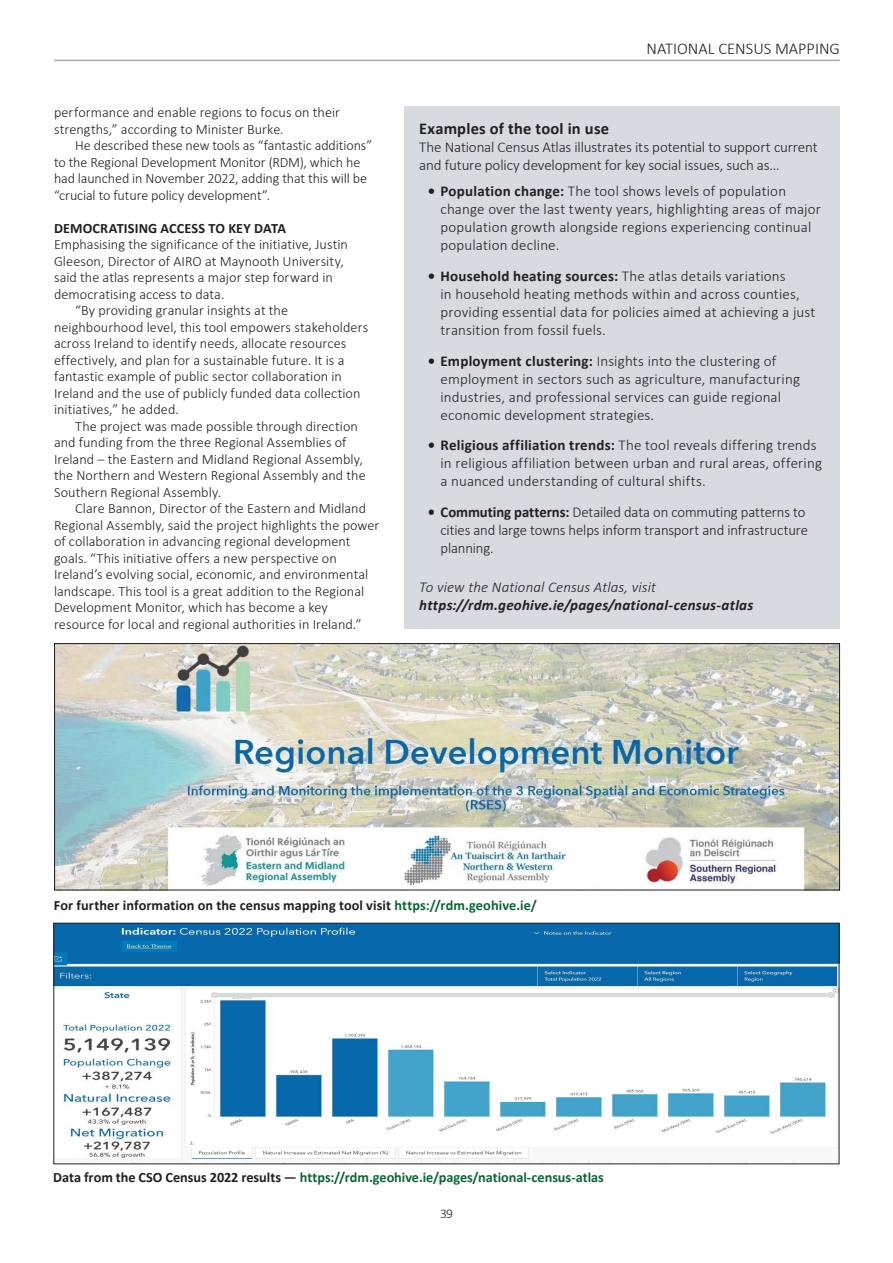
<style>
.page{position:relative;width:893px;height:1263px;background:#fff}
.page>*{position:absolute;margin:0;border:0;box-sizing:border-box;transform-origin:0 0}
.t1{font:700 16.5px "Calibri";letter-spacing:.015em;color:#231f20}
.t2{font:300 16.5px "Calibri";color:#231f20}
.t3{font:300 15px/18px "Calibri";letter-spacing:.01em;color:#231f20}
.t4{font:300 15px/18px "Calibri";letter-spacing:-.01em;color:#231f20}
.t5{font:italic 700 15px/18px "Calibri";letter-spacing:.015em;color:#231f20}
.t6{font:300 14.25px/16.5px "Calibri";color:#231f20}
.t7{font:700 14.25px "Calibri";letter-spacing:.01em;color:#231f20}
.t8{font:700 14.25px "Calibri";color:#0c6635}
.t9{font:300 13.5px "Calibri";color:#231f20}
.s1{font-weight:700}
.s2{font-weight:300}
.s3{color:#0c6635}
.s4{color:#231f20}
</style>
<div class="page">
<div style="left:404px;top:107px;width:436px;height:522px;background:#d7dadf"></div>
<hr style="left:54px;top:60px;width:786px;height:1px;background:#a8a9ad">
<img style="left:56px;top:645px;width:782px;height:243px">
<div style="left:54px;top:643px;width:786px;height:247px;border:1px solid #231f20"></div>
<img style="left:55px;top:925px;width:782px;height:237px">
<div style="left:53px;top:923px;width:786px;height:241px;border:1px solid #231f20"></div>
<p class="t6" style="left:54px;top:104px;width:288px">performance and enable regions to focus on their strengths,” according to Minister Burke.</p>
<p class="t6" style="left:54px;top:137px;width:320px;text-indent:21px">He described these new tools as “fantastic additions” to the Regional Development Monitor (RDM), which he had launched in November 2022, adding that this will be “crucial to future policy development”.</p>
<p class="t7" style="left:54px;top:218px;width:234px">DEMOCRATISING ACCESS TO KEY DATA</p>
<p class="t6" style="left:54px;top:236px;width:296px">Emphasising the significance of the initiative, Justin Gleeson, Director of AIRO at Maynooth University, said the atlas represents a major step forward in democratising access to data.</p>
<p class="t6" style="left:54px;top:302px;width:316px;text-indent:21px">“By providing granular insights at the neighbourhood level, this tool empowers stakeholders across Ireland to identify needs, allocate resources effectively, and plan for a sustainable future. It is a fantastic example of public sector collaboration in Ireland and the use of publicly funded data collection initiatives,” he added.</p>
<p class="t6" style="left:54px;top:418px;width:313px;text-indent:21px">The project was made possible through direction and funding from the three Regional Assemblies of Ireland – the Eastern and Midland Regional Assembly, the Northern and Western Regional Assembly and the Southern Regional Assembly.</p>
<p class="t6" style="left:54px;top:500px;width:327px;text-indent:21px">Clare Bannon, Director of the Eastern and Midland Regional Assembly, said the project highlights the power of collaboration in advancing regional development goals. “This initiative offers a new perspective on Ireland’s evolving social, economic, and environmental landscape. This tool is a great addition to the Regional Development Monitor, which has become a key resource for local and regional authorities in Ireland.”</p>
<p class="t2" style="left:647px;top:39px;width:195px">NATIONAL CENSUS MAPPING</p>
<p class="t1" style="left:419px;top:116px;width:191px">Examples of the tool in use</p>
<p class="t4" style="left:419px;top:137px;width:400px">The National Census Atlas illustrates its potential to support current and future policy development for key social issues, such as…</p>
<p class="t3" style="left:440px;top:182px;width:382px;text-indent:-13px"><span class="s1">• Population change:</span> The tool shows levels of population change over the last twenty years, highlighting areas of major population growth alongside regions experiencing continual population decline.</p>
<p class="t3" style="left:440px;top:267px;width:377px;text-indent:-13px"><span class="s1">• Household heating sources:</span> The atlas details variations<br>in household heating methods within and across counties, providing essential data for policies aimed at achieving a just transition from fossil fuels.</p>
<p class="t3" style="left:440px;top:351px;width:361px;text-indent:-13px"><span class="s1">• Employment clustering:</span> Insights into the clustering of employment in sectors such as agriculture, manufacturing industries, and professional services can guide regional economic development strategies.</p>
<p class="t3" style="left:440px;top:436px;width:383px;text-indent:-13px"><span class="s1">• Religious affiliation trends:</span> The tool reveals differing trends in religious affiliation between urban and rural areas, offering a nuanced understanding of cultural shifts.</p>
<p class="t4" style="left:440px;top:503px;width:369px;text-indent:-13px"><span class="s1">• Commuting patterns:</span> Detailed data on commuting patterns to cities and large towns helps inform transport and infrastructure planning.</p>
<p class="t5" style="left:419px;top:577px;width:336px"><span class="s2">To view the National Census Atlas, visit </span>https://rdm.geohive.ie/pages/national-census-atlas</p>
<p class="t7" style="left:54px;top:895px;width:485px">For further information on the census mapping tool visit <span class="s3">https://rdm.geohive.ie/</span></p>
<p class="t8" style="left:53px;top:1167px;width:552px"><span class="s4">Data from the CSO Census 2022 results —</span> https://rdm.geohive.ie/pages/national-census-atlas</p>
<p class="t9" style="left:440px;top:1205px;width:14px">39</p>
</div>
